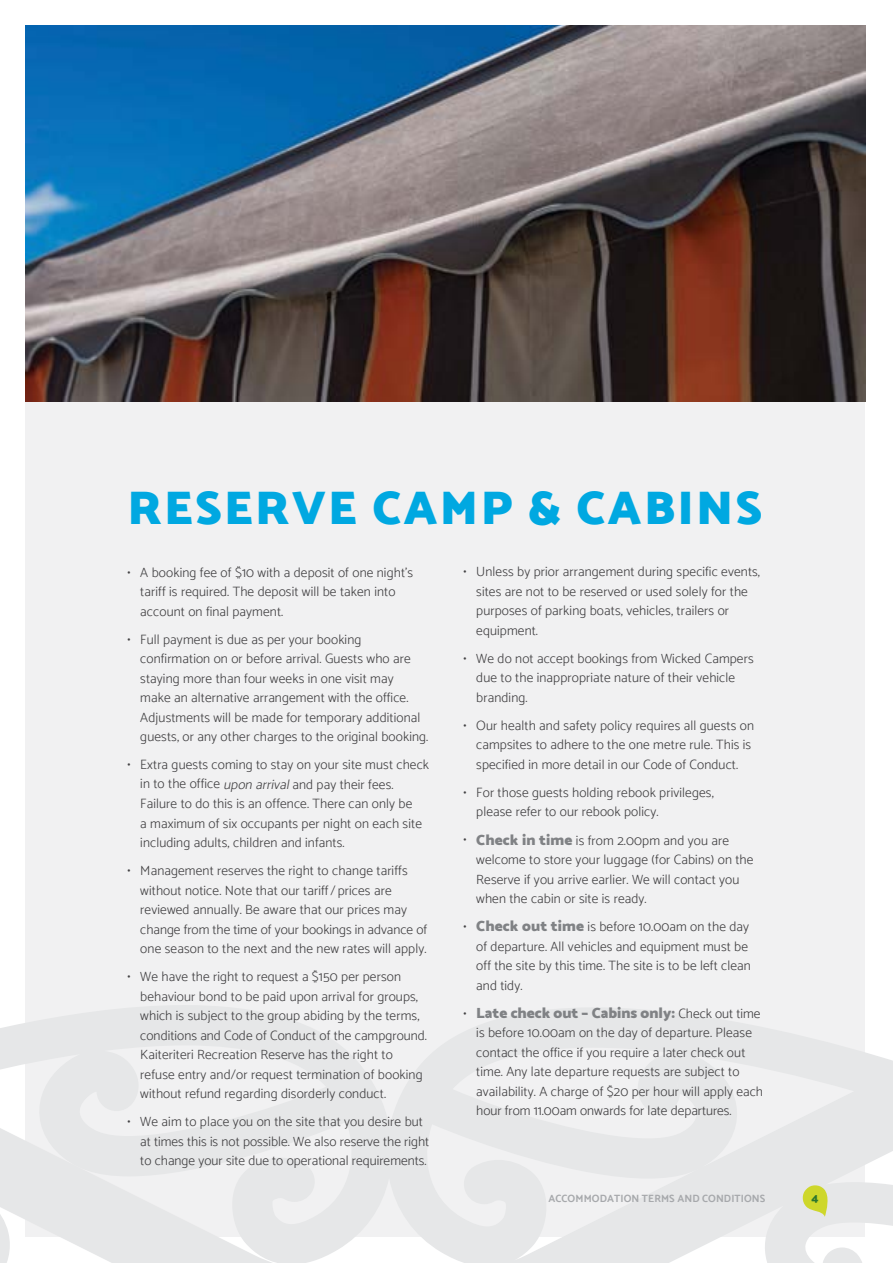
<style>
.page{position:relative;width:893px;height:1263px;background:#fff}
.page>*{position:absolute;margin:0;border:0;box-sizing:border-box;transform-origin:0 0}
.t1{font:900 48px "Catamaran";letter-spacing:.05em;color:#00a8e1}
.t2{font:900 15px "Catamaran";color:#808285}
.t3{font:300 13.5px/19.5px "Catamaran";letter-spacing:.01em;color:#414042}
.t4{font:800 12px "Catamaran";color:#2c762e}
.t5{font:700 10.5px "Catamaran";letter-spacing:.01em;color:#a7a9ac}
.s1{font-style:italic}
.s2{font-weight:900;font-size:15px;color:#808285}
.s3{font-weight:300;font-size:13.5px;color:#414042}
</style>
<div class="page">
<div style="left:26px;top:26px;width:839px;height:1211px;background:#f1f1f2"></div>
<svg style="left:0;top:1005px;width:893px;height:258px;fill:#e6e7e8"></svg>
<img style="left:26px;top:26px;width:839px;height:376px">
<svg style="left:803px;top:1185px;width:27px;height:32px"></svg>
<h1 class="t1" style="left:128px;top:479px;width:636px">RESERVE CAMP &amp; CABINS</h1>
<p class="t3" style="left:140px;top:562px;width:274px;text-indent:-13px">• A booking fee of $10 with a deposit of one night’s tariff is required. The deposit will be taken into account on final payment.</p>
<p class="t3" style="left:140px;top:629px;width:290px;text-indent:-13px">• Full payment is due as per your booking confirmation on or before arrival. Guests who are staying more than four weeks in one visit may<br>make an alternative arrangement with the office.<br>Adjustments will be made for temporary additional guests, or any other charges to the original booking.</p>
<p class="t3" style="left:140px;top:754px;width:290px;text-indent:-13px">• Extra guests coming to stay on your site must check in to the office <span class="s1">uponarrival</span>and pay their fees.<br>Failure to do this is an offence. There can only be<br>a maximum of six occupants per night on each site including adults, children and infants.</p>
<p class="t3" style="left:140px;top:861px;width:288px;text-indent:-13px">• Management reserves the right to change tariffs without notice. Note that our tariff/ prices are reviewed annually. Be aware that our prices may change from the time of your bookings in advance of one season to the next and the new rates will apply.</p>
<p class="t3" style="left:140px;top:966px;width:288px;text-indent:-13px">• We have the right to request a $150 per person behaviour bond to be paid upon arrival for groups, which is subject to the group abiding by the terms, conditions and Code of Conduct of the campground.<br>Kaiteriteri Recreation Reserve has the right to refuse entry and/or request termination of booking without refund regarding disorderly conduct.</p>
<p class="t3" style="left:140px;top:1111px;width:290px;text-indent:-13px">• We aim to place you on the site that you desire but at times this is not possible. We also reserve the right to change your site due to operational requirements.</p>
<p class="t3" style="left:476px;top:562px;width:285px;text-indent:-13px">• Unless by prior arrangement during specific events, sites are not to be reserved or used solely for the purposes of parking boats, vehicles, trailers or equipment.</p>
<p class="t3" style="left:476px;top:648px;width:279px;text-indent:-13px">• We do not accept bookings from Wicked Campers due to the inappropriate nature of their vehicle branding.</p>
<p class="t3" style="left:476px;top:715px;width:279px;text-indent:-13px">• Our health and safety policy requires all guests on campsites to adhere to the one metre rule. This is specified in more detail in our Code of Conduct.</p>
<p class="t3" style="left:476px;top:782px;width:239px;text-indent:-13px">• For those guests holding rebook privileges, please refer to our rebook policy.</p>
<p class="t3" style="left:476px;top:830px;width:279px;text-indent:-13px">• <span class="s2">Check in time</span> is from 2.00pm and you are welcome to store your luggage (for Cabins) on the Reserve if you arrive earlier. We will contact you when the cabin or site is ready.</p>
<p class="t3" style="left:476px;top:917px;width:276px;text-indent:-13px">• <span class="s2">Check out time</span> is before 10.00am on the day of departure. All vehicles and equipment must be off the site by this time. The site is to be left clean and tidy.</p>
<p class="t2" style="left:463px;top:1004px;width:298px"><span class="s3">•</span> Late check out – Cabins only: <span class="s3">Check out time</span></p>
<p class="t3" style="left:476px;top:1023px;width:288px">is before 10.00am on the day of departure. Please contact the office if you require a later check out time. Any late departure requests are subject to availability. A charge of $20 per hour will apply each hour from 11.00am onwards for late departures.</p>
<p class="t5" style="left:549px;top:1192px;width:218px">ACCOMMODATION TERMS AND CONDITIONS</p>
<p class="t4" style="left:812px;top:1190px;width:9px">4</p>
</div>
